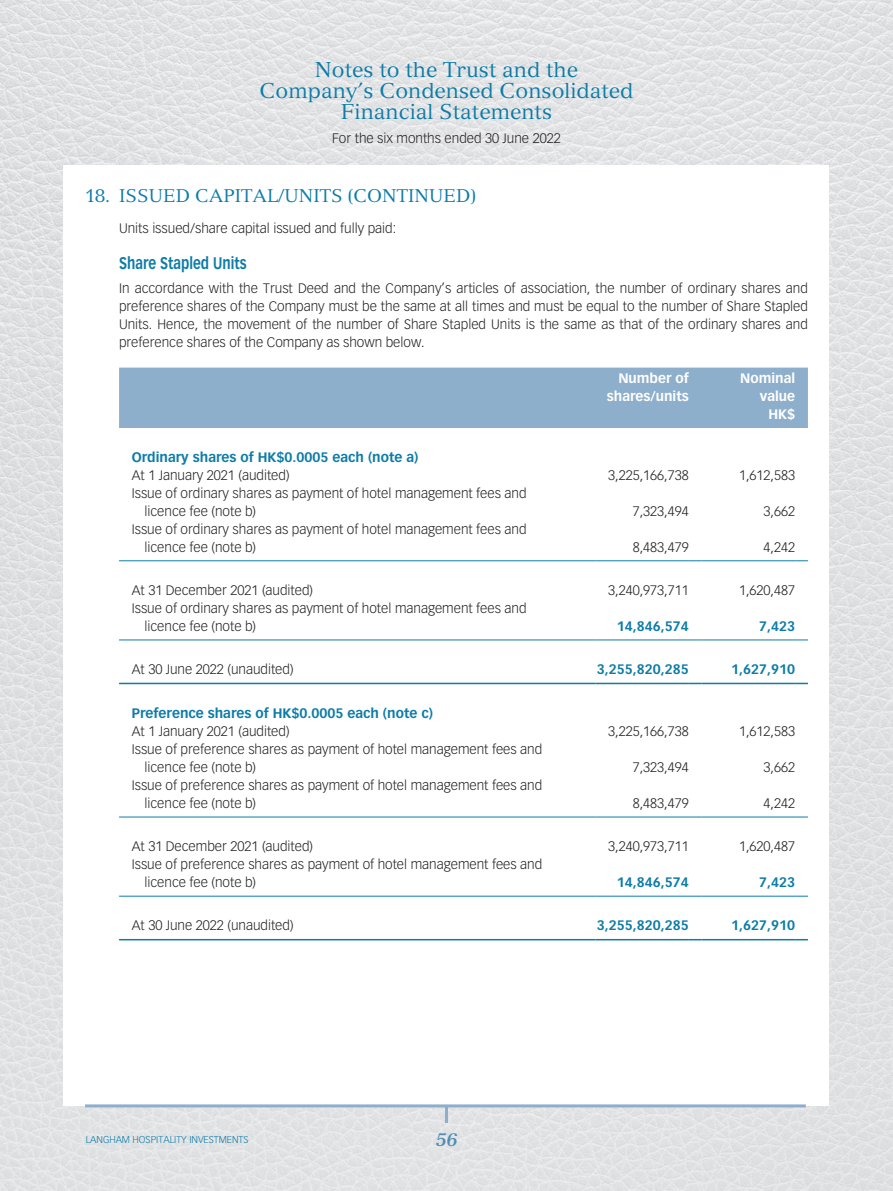
<style>
.page{position:relative;width:893px;height:1191px;background:#fff}
.page>*{position:absolute;margin:0;border:0;box-sizing:border-box;transform-origin:0 0}
.t1{font:21px/21px "Versailles LT Std";color:#0d7ca8;text-align:center}
.t2{font:18px "Versailles LT Std";color:#0d7ca8}
.t3{font:italic 700 18px "Versailles LT Std";color:#4e8eb4}
.t4{font:700 16.5px "Vectora LT Std";color:#0d7ca8;scale:.8 1}
.t5{font:300 13.5px/18px "Vectora LT Std";color:#231f20}
.t6{font:700 13.5px "Vectora LT Std";color:#0d7ca8}
.t7{font:700 13.5px/18px "Vectora LT Std";color:#fff;text-align:right}
.t8{font:300 9.75px "Vectora LT Std";color:#0d7ca8}
</style>
<div class="page">
<img style="left:0;top:0;width:892px;height:1191px">
<div style="left:64px;top:166px;width:765px;height:940px;background:#fff"></div>
<hr style="left:445px;top:1106px;width:3px;height:17px;background:#8eafcb">
<hr style="left:85px;top:1104px;width:721px;height:3px;background:#8eafcb">
<div style="left:119px;top:367px;width:689px;height:61px;background:#8eafcb"></div>
<hr style="left:119px;top:560px;width:476px;height:1px;background:#0d7ca8">
<hr style="left:595px;top:560px;width:94px;height:1px;background:#0d7ca8">
<svg style="left:689px;top:560px;width:13px;height:1px"></svg>
<hr style="left:702px;top:560px;width:93px;height:1px;background:#0d7ca8">
<svg style="left:795px;top:560px;width:13px;height:1px"></svg>
<hr style="left:119px;top:639px;width:476px;height:1px;background:#0d7ca8">
<hr style="left:595px;top:639px;width:94px;height:1px;background:#0d7ca8">
<svg style="left:689px;top:639px;width:13px;height:1px"></svg>
<hr style="left:702px;top:639px;width:93px;height:1px;background:#0d7ca8">
<svg style="left:795px;top:639px;width:13px;height:1px"></svg>
<hr style="left:119px;top:816px;width:476px;height:1px;background:#0d7ca8">
<hr style="left:595px;top:816px;width:94px;height:1px;background:#0d7ca8">
<svg style="left:689px;top:816px;width:13px;height:1px"></svg>
<hr style="left:702px;top:816px;width:93px;height:1px;background:#0d7ca8">
<svg style="left:795px;top:816px;width:13px;height:1px"></svg>
<hr style="left:119px;top:895px;width:476px;height:1px;background:#0d7ca8">
<hr style="left:595px;top:895px;width:94px;height:1px;background:#0d7ca8">
<svg style="left:689px;top:895px;width:13px;height:1px"></svg>
<hr style="left:702px;top:895px;width:93px;height:1px;background:#0d7ca8">
<svg style="left:795px;top:895px;width:13px;height:1px"></svg>
<hr style="left:119px;top:682px;width:476px;height:2px;background:#0d7ca8">
<hr style="left:595px;top:682px;width:94px;height:2px;background:#0d7ca8">
<svg style="left:689px;top:682px;width:13px;height:2px"></svg>
<hr style="left:702px;top:682px;width:93px;height:2px;background:#0d7ca8">
<svg style="left:795px;top:682px;width:13px;height:2px"></svg>
<hr style="left:119px;top:939px;width:476px;height:1px;background:#0d7ca8">
<hr style="left:595px;top:939px;width:94px;height:1px;background:#0d7ca8">
<svg style="left:689px;top:939px;width:13px;height:1px"></svg>
<hr style="left:702px;top:939px;width:93px;height:1px;background:#0d7ca8">
<svg style="left:795px;top:939px;width:13px;height:1px"></svg>
<h1 class="t1" style="left:260px;top:59px;width:375px">Notes to the Trust and the<br>Company’s Condensed Consolidated<br>Financial Statements</h1>
<p class="t5" style="left:332px;top:129px;width:230px">For the six months ended 30 June 2022</p>
<h2 class="t2" style="left:85px;top:185px;width:296px">18. ISSUED CAPITAL/UNITS (Continued</h2>
<h2 class="t2" style="left:470px;top:185px;width:7px">)</h2>
<p class="t5" style="left:119px;top:219px;width:279px">Units issued/share capital issued and fully paid:</p>
<p class="t4" style="left:119px;top:253px;width:161px">Share Stapled Units</p>
<p class="t5" style="left:119px;top:280px;width:690px;text-align:justify">In accordance with the Trust Deed and the Company’s articles of association, the number of ordinary shares and preference shares of the Company must be the same at all times and must be equal to the number of Share Stapled Units. Hence, the movement of the number of Share Stapled Units is the same as that of the ordinary shares and preference shares of the Company as shown below.</p>
<p class="t7" style="left:618px;top:369px;width:72px">Number of</p>
<p class="t7" style="left:740px;top:369px;width:57px">Nominal</p>
<p class="t7" style="left:607px;top:387px;width:84px">shares/units</p>
<p class="t7" style="left:760px;top:387px;width:37px">value<br>HK$</p>
<p class="t6" style="left:132px;top:449px;width:288px">Ordinary shares of HK$0.0005 each (note a)</p>
<p class="t5" style="left:132px;top:466px;width:159px">At 1 January 2021 (audited)</p>
<p class="t5" style="left:608px;top:466px;width:82px">3,225,166,738</p>
<p class="t5" style="left:739px;top:466px;width:58px">1,612,583</p>
<p class="t5" style="left:145px;top:484px;width:383px;text-indent:-13px">Issue of ordinary shares as payment of hotel management fees and licence fee (note b)</p>
<p class="t5" style="left:633px;top:502px;width:58px">7,323,494</p>
<p class="t5" style="left:764px;top:502px;width:33px">3,662</p>
<p class="t5" style="left:145px;top:520px;width:383px;text-indent:-13px">Issue of ordinary shares as payment of hotel management fees and licence fee (note b)</p>
<p class="t5" style="left:633px;top:538px;width:58px">8,483,479</p>
<p class="t5" style="left:764px;top:538px;width:33px">4,242</p>
<p class="t5" style="left:132px;top:581px;width:183px">At 31 December 2021 (audited)</p>
<p class="t5" style="left:608px;top:581px;width:82px">3,240,973,711</p>
<p class="t5" style="left:739px;top:581px;width:58px">1,620,487</p>
<p class="t5" style="left:145px;top:599px;width:383px;text-indent:-13px">Issue of ordinary shares as payment of hotel management fees and licence fee (note b)</p>
<p class="t6" style="left:617px;top:618px;width:73px">14,846,574</p>
<p class="t6" style="left:759px;top:618px;width:37px">7,423</p>
<p class="t5" style="left:132px;top:660px;width:163px">At 30 June 2022 (unaudited)</p>
<p class="t6" style="left:597px;top:661px;width:93px">3,255,820,285</p>
<p class="t6" style="left:731px;top:661px;width:65px">1,627,910</p>
<p class="t6" style="left:132px;top:705px;width:303px">Preference shares of HK$0.0005 each (note c)</p>
<p class="t5" style="left:132px;top:722px;width:159px">At 1 January 2021 (audited)</p>
<p class="t5" style="left:608px;top:722px;width:82px">3,225,166,738</p>
<p class="t5" style="left:739px;top:722px;width:58px">1,612,583</p>
<p class="t5" style="left:145px;top:740px;width:399px;text-indent:-13px">Issue of preference shares as payment of hotel management fees and licence fee (note b)</p>
<p class="t5" style="left:633px;top:758px;width:58px">7,323,494</p>
<p class="t5" style="left:764px;top:758px;width:33px">3,662</p>
<p class="t5" style="left:145px;top:776px;width:399px;text-indent:-13px">Issue of preference shares as payment of hotel management fees and licence fee (note b)</p>
<p class="t5" style="left:633px;top:794px;width:58px">8,483,479</p>
<p class="t5" style="left:764px;top:794px;width:33px">4,242</p>
<p class="t5" style="left:132px;top:837px;width:183px">At 31 December 2021 (audited)</p>
<p class="t5" style="left:608px;top:837px;width:82px">3,240,973,711</p>
<p class="t5" style="left:739px;top:837px;width:58px">1,620,487</p>
<p class="t5" style="left:145px;top:855px;width:399px;text-indent:-13px">Issue of preference shares as payment of hotel management fees and licence fee (note b)</p>
<p class="t6" style="left:617px;top:874px;width:73px">14,846,574</p>
<p class="t6" style="left:759px;top:874px;width:37px">7,423</p>
<p class="t5" style="left:132px;top:916px;width:163px">At 30 June 2022 (unaudited)</p>
<p class="t6" style="left:597px;top:917px;width:93px">3,255,820,285</p>
<p class="t6" style="left:731px;top:917px;width:65px">1,627,910</p>
<p class="t8" style="left:86px;top:1134px;width:164px">LANGHAM HOSPITALITY INVESTMENTS</p>
<h2 class="t3" style="left:436px;top:1129px;width:23px">56</h2>
</div>
